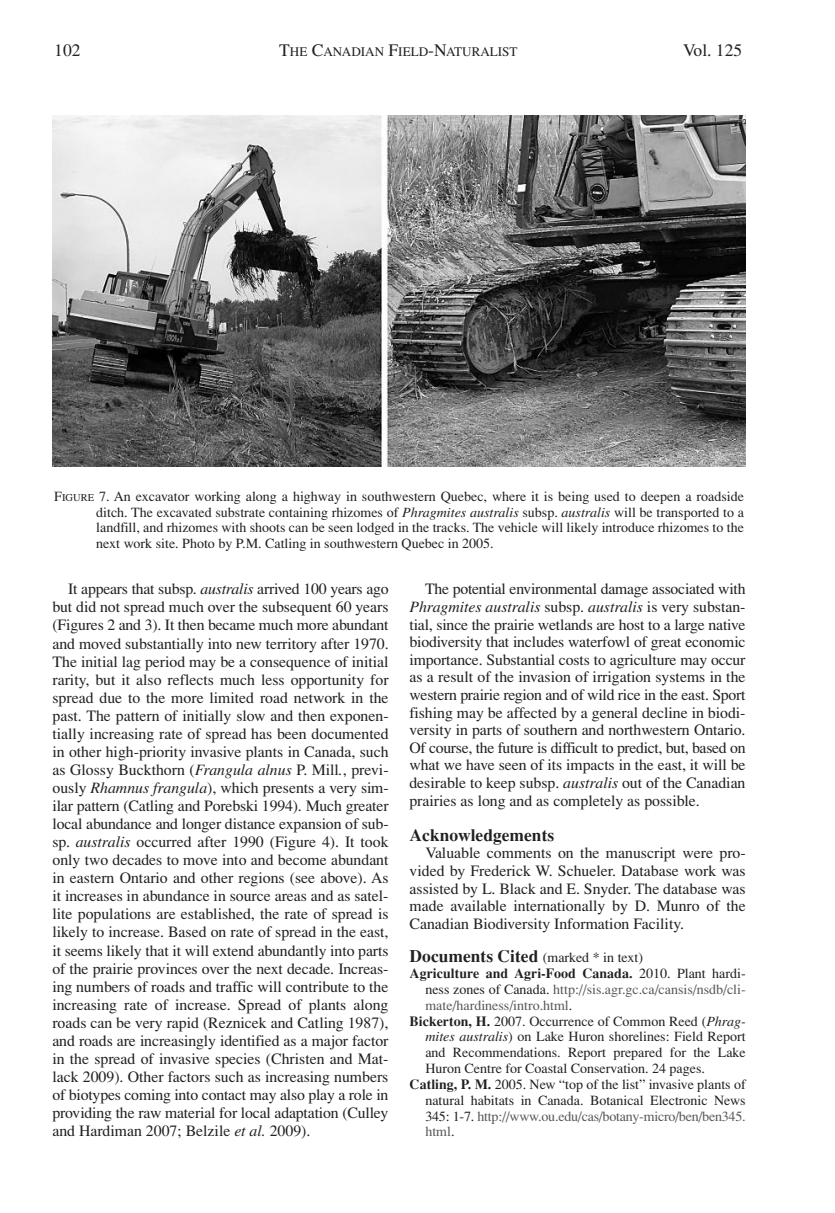
<style>
.page{position:relative;width:835px;height:1213px;background:#fff}
.page>*{position:absolute;margin:0;border:0;box-sizing:border-box;transform-origin:0 0}
.t1{font:700 17.5px "Times";color:#231f20}
.t2{font:17.5px "Times";color:#231f20}
.t3{font:15.75px/18px "Times";color:#231f20;text-align:justify}
.t4{font:14px/15.8px "Times";color:#231f20;text-align:justify}
.t5{font:14px "Times";color:#57585a}
.t6{font:700 14px "Times";color:#231f20}
.t7{font:13.12px "Times";color:#231f20}
.s1{font-size:17.5px}
.s2{font-size:10.5px}
.s3{font-style:italic}
.s4{font-weight:700;font-size:17.5px}
.s5{font-weight:400}
.s6{color:#231f20}
.s7{font-weight:700}
</style>
<div class="page">
<img style="left:52px;top:116px;width:693px;height:351px">
<p class="t2" style="left:54px;top:40px;width:28px">102</p>
<p class="t7" style="left:279px;top:44px;width:240px"><span class="s1">T</span>HE <span class="s1">C</span>ANADIAN <span class="s1">F</span>IELD<span class="s1">-N</span>ATURALIST</p>
<p class="t2" style="left:683px;top:40px;width:60px">Vol. 125</p>
<p class="t4" style="left:96px;top:488px;width:649px;text-indent:-42px">F<span class="s2">IGURE</span> 7. An excavator working along a highway in southwestern Quebec, where it is being used to deepen a roadside ditch. The excavated substrate containing rhizomes of <span class="s3">Phragmites australis</span> subsp. <span class="s3">australis</span> will be transported to a landfill, and rhizomes with shoots can be seen lodged in the tracks. The vehicle will likely introduce rhizomes to the next work site. Photo by P.M. Catling in southwestern Quebec in 2005.</p>
<p class="t3" style="left:52px;top:580px;width:338px;text-indent:16px">It appears that subsp. <span class="s3">australis</span> arrived 100 years ago but did not spread much over the subsequent 60 years (Figures 2 and 3). It then became much more abundant and moved substantially into new territory after 1970.<br>The initial lag period may be a consequence of initial rarity, but it also reflects much less opportunity for spread due to the more limited road network in the past. The pattern of initially slow and then exponen&shy;tially increasing rate of spread has been documented in other high-priority invasive plants in Canada, such as Glossy Buckthorn (<span class="s3">Frangula alnus</span> P. Mill<span class="s3">.</span>, previ&shy;ously <span class="s3">Rhamnus frangula</span>), which presents a very sim&shy;ilar pattern (Catling and Porebski 1994). Much greater local abundance and longer distance expansion of sub&shy;sp. <span class="s3">australis</span> occurred after 1990 (Figure 4). It took only two decades to move into and become abundant in eastern Ontario and other regions (see above). As it increases in abundance in source areas and as satel&shy;lite populations are established, the rate of spread is likely to increase. Based on rate of spread in the east, it seems likely that it will extend abundantly into parts of the prairie provinces over the next decade. Increas&shy;ing numbers of roads and traffic will contribute to the increasing rate of increase. Spread of plants along roads can be very rapid (Reznicek and Catling 1987), and roads are increasingly identified as a major factor in the spread of invasive species (Christen and Mat&shy;lack 2009). Other factors such as increasing numbers of biotypes coming into contact may also play a role in providing the raw material for local adaptation (Culley and Hardiman 2007; Belzile <span class="s3">et al.</span> 2009).</p>
<p class="t3" style="left:409px;top:580px;width:338px;text-indent:16px">The potential environmental damage associated with <span class="s3">Phragmites australis</span> subsp. <span class="s3">australis</span> is very substan&shy;tial, since the prairie wetlands are host to a large native biodiversity that includes waterfowl of great economic importance. Substantial costs to agriculture may occur as a result of the invasion of irrigation systems in the western prairie region and of wild rice in the east. Sport fishing may be affected by a general decline in biodi&shy;versity in parts of southern and northwestern Ontario.<br>Of course, the future is difficult to predict, but, based on what we have seen of its impacts in the east, it will be desirable to keep subsp. <span class="s3">australis</span> out of the Canadian prairies as long and as completely as possible.</p>
<p class="t1" style="left:410px;top:824px;width:146px">Acknowledgements</p>
<p class="t3" style="left:409px;top:844px;width:338px;text-indent:16px">Valuable comments on the manuscript were pro&shy;vided by Frederick W. Schueler. Database work was assisted by L. Black and E. Snyder. The database was made available internationally by D. Munro of the Canadian Biodiversity Information Facility.</p>
<p class="t4" style="left:410px;top:949px;width:235px"><span class="s4">Documents Cited</span> (marked * in text)</p>
<p class="t6" style="left:410px;top:965px;width:338px">Agriculture and Agri-Food Canada. <span class="s5">2010. Plant hardi-</span></p>
<p class="t5" style="left:425px;top:981px;width:322px"><span class="s6">ness zones of Canada.</span> http://sis.agr.gc.ca/cansis/nsdb/cli-</p>
<p class="t5" style="left:425px;top:996px;width:148px">mate/hardiness/intro.html<span class="s6">.</span></p>
<p class="t4" style="left:409px;top:1013px;width:338px"><span class="s7">Bickerton, H.</span> 2007. Occurrence of Common Reed (<span class="s3">Phrag-</span></p>
<p class="t4" style="left:425px;top:1028px;width:322px"><span class="s3">mites australis</span>) on Lake Huron shorelines: Field Report</p>
<p class="t4" style="left:425px;top:1044px;width:322px">and Recommendations. Report prepared for the Lake</p>
<p class="t4" style="left:425px;top:1060px;width:281px">Huron Centre for Coastal Conservation. 24 pages.</p>
<p class="t4" style="left:410px;top:1076px;width:337px"><span class="s7">Catling, P. M.</span> 2005. New “top of the list” invasive plants of</p>
<p class="t4" style="left:425px;top:1092px;width:322px">natural habitats in Canada. Botanical Electronic News</p>
<p class="t5" style="left:425px;top:1107px;width:322px"><span class="s6">345: 1-7.</span> http://www.ou.edu/cas/botany-micro/ben/ben345.</p>
<p class="t5" style="left:425px;top:1123px;width:31px">html<span class="s6">.</span></p>
</div>
